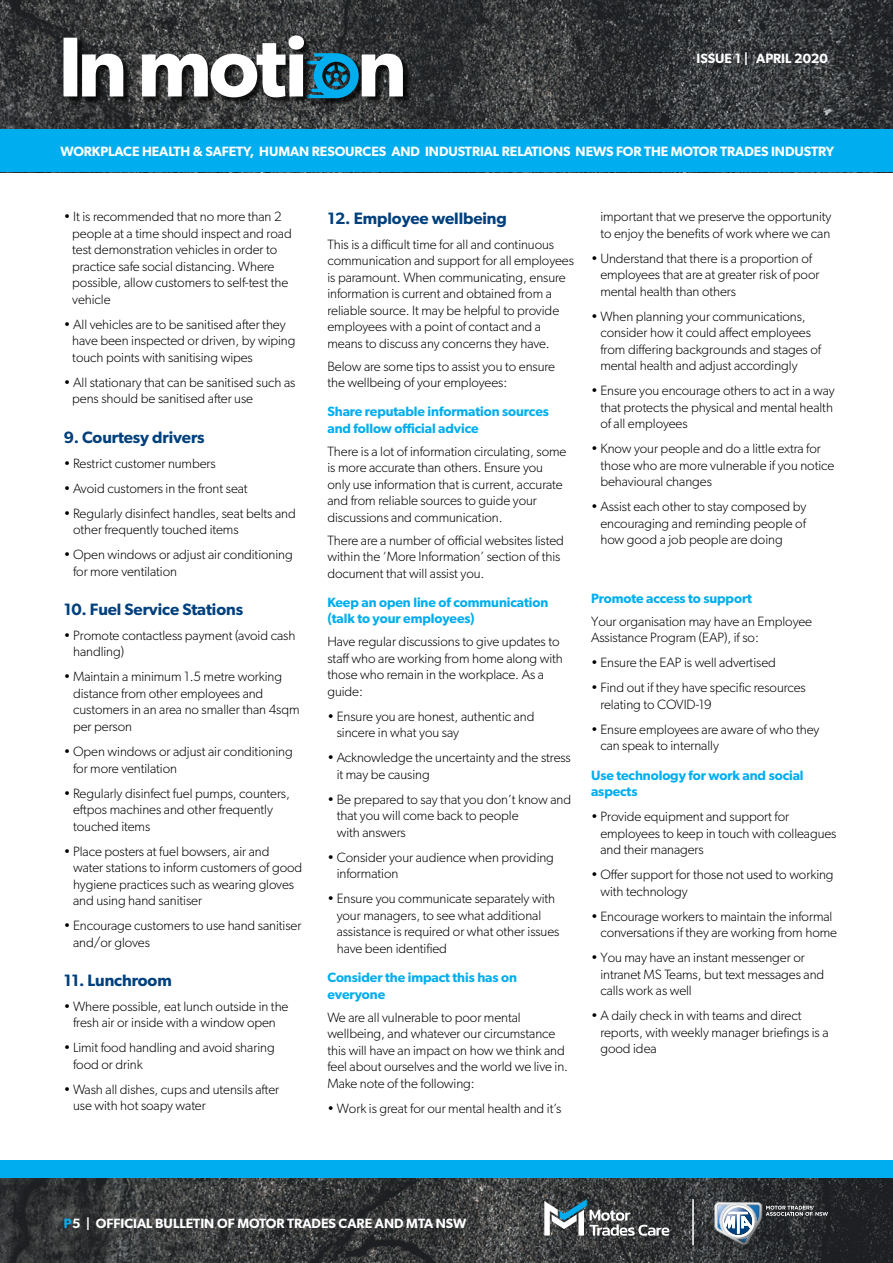
<style>
.page{position:relative;width:893px;height:1263px;background:#fff}
.page>*{position:absolute;margin:0;border:0;box-sizing:border-box;transform-origin:0 0}
.Subheader{font:600 16.5px "Gibson";letter-spacing:-.005em;color:#00407d}
.t1{font:300 13.5px/16.5px "Gibson";letter-spacing:-.005em;color:#000}
.Subheader_-_Level_2{font:600 13.5px/16.5px "Gibson";letter-spacing:-.005em;color:#00aeef}
.t2{font:600 13.5px "Gibson";letter-spacing:-.005em;color:#fff}
.s1{color:#00aeef}
</style>
<div class="page">
<img style="left:0;top:0;width:893px;height:130px">
<img style="left:0;top:1178px;width:893px;height:85px">
<div style="left:0;top:130px;width:893px;height:42px;background:#00aeef"></div>
<div style="left:0;top:1160px;width:893px;height:18px;background:#00aeef"></div>
<svg style="left:714px;top:1202px;width:114px;height:43px;background:#5b6269"></svg>
<svg style="left:544px;top:1199px;width:125px;height:37px"></svg>
<hr style="left:692px;top:1199px;width:2px;height:46px;background:#fff">
<div style="left:64px;top:37px;width:347px;height:69px;background:#000;opacity:.75"></div>
<svg style="left:64px;top:35px;width:339px;height:63px"></svg>
<p class="t2" style="left:696px;top:50px;width:133px">ISSUE 1 | APRIL 2020</p>
<p class="t2" style="left:60px;top:144px;width:775px">WORKPLACE HEALTH &amp; SAFETY, HUMAN RESOURCES AND INDUSTRIAL RELATIONS NEWS FOR THE MOTOR TRADES INDUSTRY</p>
<p class="t1" style="left:72px;top:208px;width:221px;text-indent:-9px">• It is recommended that no more than 2 people at a time should inspect and road test demonstration vehicles in order to practice safe social distancing. Where possible, allow customers to self-test the vehicle</p>
<p class="t1" style="left:72px;top:316px;width:225px;text-indent:-9px">• All vehicles are to be sanitised after they have been inspected or driven, by wiping touch points with sanitising wipes</p>
<p class="t1" style="left:72px;top:374px;width:225px;text-indent:-9px">• All stationary that can be sanitised such as pens should be sanitised after use</p>
<p class="Subheader" style="left:64px;top:427px;width:142px">9. Courtesy drivers</p>
<p class="t1" style="left:64px;top:455px;width:153px">• Restrict customer numbers</p>
<p class="t1" style="left:64px;top:480px;width:185px">• Avoid customers in the front seat</p>
<p class="t1" style="left:73px;top:505px;width:224px;text-indent:-9px">• Regularly disinfect handles, seat belts and other frequently touched items</p>
<p class="t1" style="left:73px;top:546px;width:221px;text-indent:-9px">• Open windows or adjust air conditioning for more ventilation</p>
<p class="Subheader" style="left:64px;top:599px;width:181px">10. Fuel Service Stations</p>
<p class="t1" style="left:73px;top:627px;width:224px;text-indent:-9px">• Promote contactless payment (avoid cash handling)</p>
<p class="t1" style="left:73px;top:668px;width:228px;text-indent:-9px">• Maintain a minimum 1.5 metre working distance from other employees and customers in an area no smaller than 4sqm per person</p>
<p class="t1" style="left:73px;top:743px;width:221px;text-indent:-9px">• Open windows or adjust air conditioning for more ventilation</p>
<p class="t1" style="left:73px;top:784px;width:218px;text-indent:-9px">• Regularly disinfect fuel pumps, counters, eftpos machines and other frequently touched items</p>
<p class="t1" style="left:73px;top:842px;width:231px;text-indent:-9px">• Place posters at fuel bowsers, air and water stations to inform customers of good hygiene practices such as wearing gloves and using hand sanitiser</p>
<p class="t1" style="left:73px;top:917px;width:230px;text-indent:-9px">• Encourage customers to use hand sanitiser and/or gloves</p>
<p class="Subheader" style="left:64px;top:970px;width:110px">11. Lunchroom</p>
<p class="t1" style="left:64px;top:998px;width:226px;text-align:center">• Where possible, eat lunch outside in the fresh air or inside with a window open</p>
<p class="t1" style="left:73px;top:1039px;width:203px;text-indent:-9px">• Limit food handling and avoid sharing food or drink</p>
<p class="t1" style="left:73px;top:1081px;width:208px;text-indent:-9px">• Wash all dishes, cups and utensils after use with hot soapy water</p>
<p class="Subheader" style="left:327px;top:208px;width:181px">12. Employee wellbeing</p>
<p class="t1" style="left:327px;top:236px;width:248px">This is a difficult time for all and continuous communication and support for all employees is paramount. When communicating, ensure information is current and obtained from a reliable source. It may be helpful to provide employees with a point of contact and a means to discuss any concerns they have.</p>
<p class="t1" style="left:327px;top:358px;width:229px">Below are some tips to assist you to ensure the wellbeing of your employees:</p>
<p class="Subheader_-_Level_2" style="left:327px;top:403px;width:223px">Share reputable information sources and follow official advice</p>
<p class="t1" style="left:327px;top:443px;width:240px">There is a lot of information circulating, some is more accurate than others. Ensure you only use information that is current, accurate and from reliable sources to guide your discussions and communication.</p>
<p class="t1" style="left:327px;top:532px;width:238px">There are a number of official websites listed within the ‘More Information’ section of this document that will assist you.</p>
<p class="Subheader_-_Level_2" style="left:327px;top:594px;width:222px">Keep an open line of communication (talk to your employees)</p>
<p class="t1" style="left:327px;top:633px;width:237px">Have regular discussions to give updates to staff who are working from home along with those who remain in the workplace. As a guide:</p>
<p class="t1" style="left:337px;top:708px;width:199px;text-indent:-9px">• Ensure you are honest, authentic and sincere in what you say</p>
<p class="t1" style="left:337px;top:749px;width:236px;text-indent:-9px">• Acknowledge the uncertainty and the stress it may be causing</p>
<p class="t1" style="left:337px;top:791px;width:236px;text-indent:-9px">• Be prepared to say that you don’t know and that you will come back to people<br>with answers</p>
<p class="t1" style="left:337px;top:849px;width:219px;text-indent:-9px">• Consider your audience when providing information</p>
<p class="t1" style="left:337px;top:890px;width:224px;text-indent:-9px">• Ensure you communicate separately with your managers, to see what additional assistance is required or what other issues have been identified</p>
<p class="Subheader_-_Level_2" style="left:327px;top:969px;width:191px">Consider the impact this has on everyone</p>
<p class="t1" style="left:327px;top:1008px;width:242px">We are all vulnerable to poor mental wellbeing, and whatever our circumstance this will have an impact on how we think and feel about ourselves and the world we live in.<br>Make note of the following:</p>
<p class="t1" style="left:327px;top:1099px;width:235px">• Work is great for our mental health and it’s</p>
<p class="t1" style="left:600px;top:208px;width:233px">important that we preserve the opportunity to enjoy the benefits of work where we can</p>
<p class="t1" style="left:600px;top:250px;width:221px;text-indent:-9px">• Understand that there is a proportion of employees that are at greater risk of poor mental health than others</p>
<p class="t1" style="left:600px;top:308px;width:222px;text-indent:-9px">• When planning your communications, consider how it could affect employees from differing backgrounds and stages of mental health and adjust accordingly</p>
<p class="t1" style="left:600px;top:382px;width:236px;text-indent:-9px">• Ensure you encourage others to act in a way that protects the physical and mental health of all employees</p>
<p class="t1" style="left:600px;top:440px;width:235px;text-indent:-9px">• Know your people and do a little extra for those who are more vulnerable if you notice behavioural changes</p>
<p class="t1" style="left:600px;top:498px;width:207px;text-align:justify;text-indent:-9px">• Assist each other to stay composed by encouraging and reminding people of how good a job people are doing</p>
<p class="Subheader_-_Level_2" style="left:591px;top:590px;width:162px">Promote access to support</p>
<p class="t1" style="left:591px;top:613px;width:223px">Your organisation may have an Employee<br>Assistance Program (EAP), if so:</p>
<p class="t1" style="left:591px;top:654px;width:186px">• Ensure the EAP is well advertised</p>
<p class="t1" style="left:600px;top:679px;width:207px;text-indent:-9px">• Find out if they have specific resources relating to COVID-19</p>
<p class="t1" style="left:600px;top:721px;width:221px;text-indent:-9px">• Ensure employees are aware of who they can speak to internally</p>
<p class="Subheader_-_Level_2" style="left:591px;top:766px;width:214px">Use technology for work and social aspects</p>
<p class="t1" style="left:600px;top:808px;width:238px;text-indent:-9px">• Provide equipment and support for employees to keep in touch with colleagues and their managers</p>
<p class="t1" style="left:600px;top:866px;width:235px;text-indent:-9px">• Offer support for those not used to working with technology</p>
<p class="t1" style="left:600px;top:907px;width:238px;text-indent:-9px">• Encourage workers to maintain the informal conversations if they are working from home</p>
<p class="t1" style="left:600px;top:949px;width:225px;text-indent:-9px">• You may have an instant messenger or intranet MS Teams, but text messages and calls work as well</p>
<p class="t1" style="left:600px;top:1007px;width:230px;text-indent:-9px">• A daily check in with teams and direct reports, with weekly manager briefings is a good idea</p>
<p class="t2" style="left:64px;top:1215px;width:404px"><span class="s1">P</span>5 | OFFICIAL BULLETIN OF MOTOR TRADES CARE AND MTA NSW</p>
</div>
